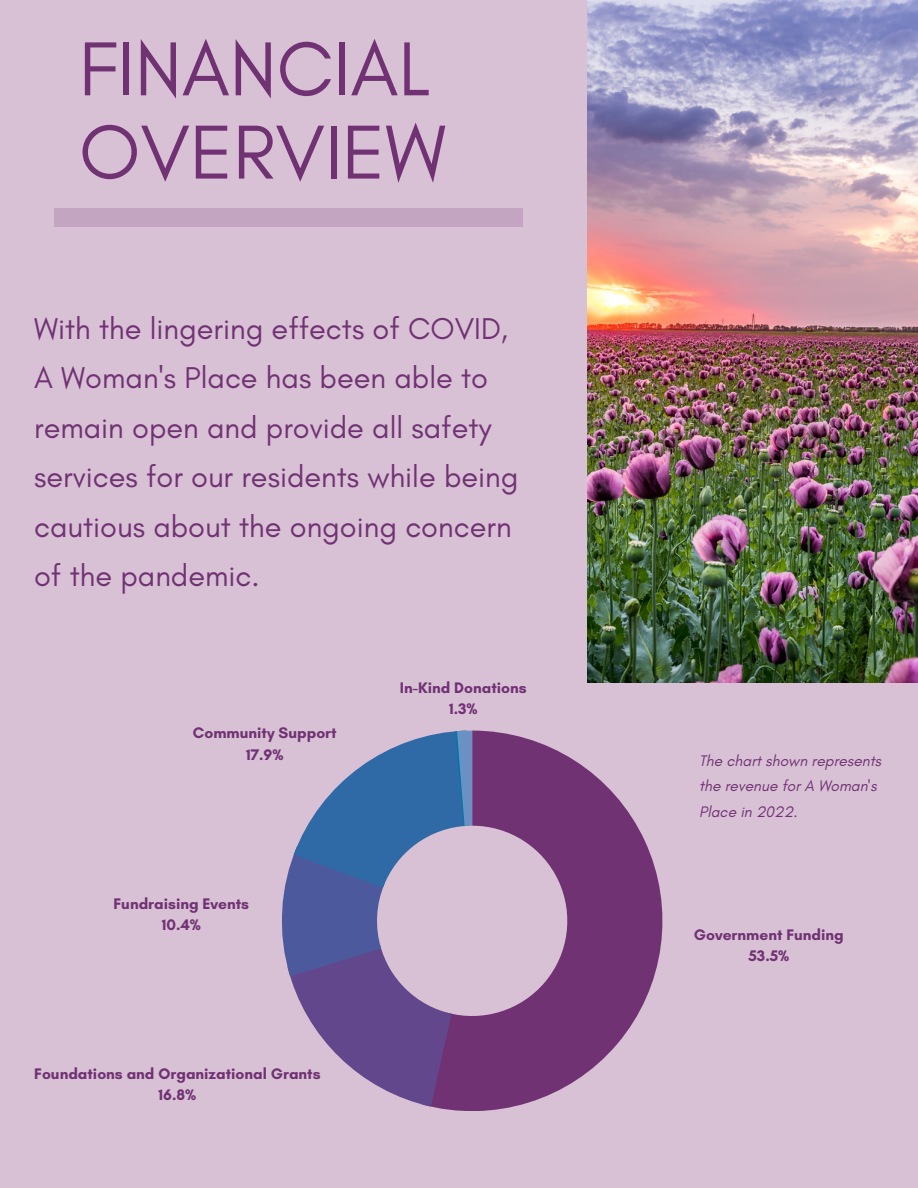
<style>
.page{position:relative;width:918px;height:1188px;background:#d8c1d5}
.page>*{position:absolute;margin:0;border:0;box-sizing:border-box;transform-origin:0 0}
.t1{font:77.85px/83.2px "Glacial Indifference";color:#713274}
.t2{font:30.6px/49.5px "Glacial Indifference";color:#713274}
.t3{font:700 15.6px "Glacial Indifference";color:#713274}
.t4{font:italic 15.6px/25.3px "Glacial Indifference";color:#713274}
</style>
<div class="page">
<div style="left:54px;top:209px;width:468px;height:18px;background:#c3a4c1"></div>
<img style="left:587px;top:0;width:331px;height:683px">
<svg style="left:433px;top:731px;width:229px;height:380px;fill:#713274"></svg>
<svg style="left:282px;top:731px;width:190px;height:376px"></svg>
<p class="t1" style="left:79px;top:26px;width:369px">FINANCIAL<br>OVERVIEW</p>
<p class="t2" style="left:34px;top:303px;width:475px">With the lingering effects of COVID,</p>
<p class="t2" style="left:34px;top:353px;width:486px">A Woman's Place has been able to remain open and provide all safety services for our residents while being cautious about the ongoing concern of the pandemic.</p>
<p class="t3" style="left:193px;top:724px;width:145px">Community Support</p>
<p class="t3" style="left:246px;top:745px;width:39px">17.9%</p>
<p class="t3" style="left:113px;top:894px;width:137px">Fundraising Events</p>
<p class="t3" style="left:162px;top:915px;width:41px">10.4%</p>
<p class="t3" style="left:34px;top:1064px;width:288px">Foundations and Organizational Grants</p>
<p class="t3" style="left:159px;top:1086px;width:39px">16.8%</p>
<p class="t3" style="left:400px;top:678px;width:128px">In-Kind Donations</p>
<p class="t3" style="left:449px;top:699px;width:30px">1.3%</p>
<p class="t4" style="left:699px;top:748px;width:183px">The chart shown represents the revenue for A Woman's<br>Place in 2022.</p>
<p class="t3" style="left:694px;top:925px;width:151px">Government Funding</p>
<p class="t3" style="left:748px;top:946px;width:42px">53.5%</p>
</div>
